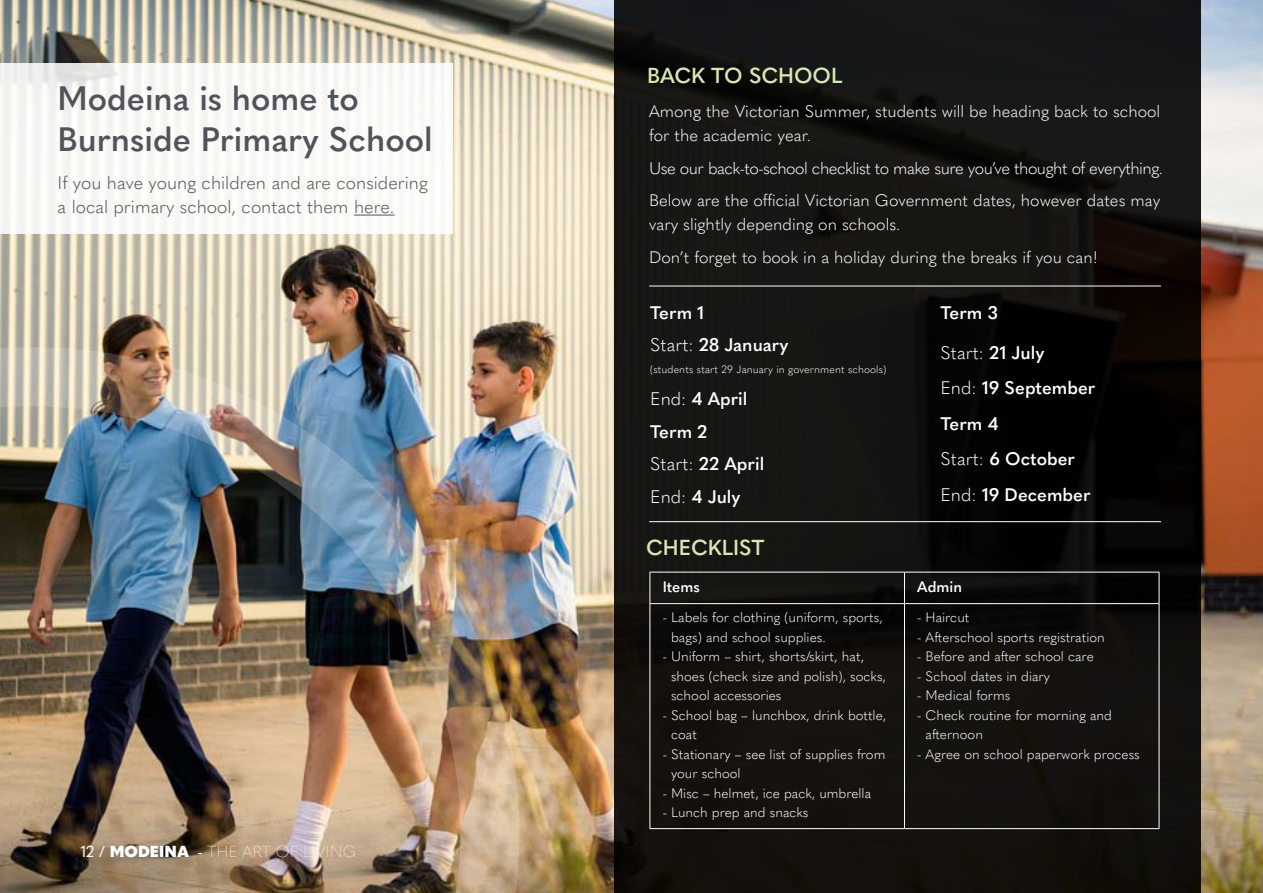
<style>
.page{position:relative;width:1263px;height:893px;background:#fff}
.page>*{position:absolute;margin:0;border:0;box-sizing:border-box;transform-origin:0 0}
.t1{font:600 33.45px/40.2px "Quasimoda";color:#50535a}
.t2{font:600 21.45px "Quasimoda";color:#d7e6b3}
.t3{font:600 18px/32.5px "Quasimoda";color:#fff}
.t4{font:300 18px/24px "Quasimoda";color:#50535a}
.t5{font:300 16.5px/24px "Quasimoda";color:#fff}
.t6{font:300 16.5px/32.5px "Quasimoda";letter-spacing:-.025em;color:#fff}
.t7{font:100 15.75px "Quasimoda";color:#fff}
.t8{font:600 15px "Quasimoda";color:#fff}
.t9{font:300 13.5px/19.5px "Quasimoda";color:#fff}
.t10{font:300 10.5px "Quasimoda";letter-spacing:.01em;color:#fff}
.s1{font-weight:400}
.s2{font-weight:900}
.s3{font-weight:300}
</style>
<div class="page">
<img style="left:0;top:0;width:1263px;height:893px">
<svg style="left:614px;top:0;width:587px;height:893px;background:#12100e"></svg>
<hr style="left:649px;top:521px;width:512px;height:1px;background:#fff">
<hr style="left:649px;top:286px;width:512px;height:1px;background:#fff">
<img style="left:0;top:347px;width:519px;height:546px">
<hr style="left:649px;top:572px;width:255px;height:1px;background:#fff">
<hr style="left:649px;top:572px;width:1px;height:31px;background:#fff">
<hr style="left:904px;top:572px;width:255px;height:1px;background:#fff">
<hr style="left:904px;top:572px;width:1px;height:31px;background:#fff">
<hr style="left:1159px;top:572px;width:1px;height:31px;background:#fff">
<hr style="left:649px;top:603px;width:255px;height:1px;background:#fff">
<hr style="left:649px;top:604px;width:1px;height:224px;background:#fff">
<hr style="left:904px;top:603px;width:255px;height:1px;background:#fff">
<hr style="left:904px;top:604px;width:1px;height:224px;background:#fff">
<hr style="left:1159px;top:604px;width:1px;height:224px;background:#fff">
<hr style="left:649px;top:828px;width:255px;height:1px;background:#fff">
<hr style="left:904px;top:828px;width:255px;height:1px;background:#fff">
<div style="left:0;top:63px;width:453px;height:171px;background:#faf8f5"></div>
<hr style="left:354px;top:215px;width:41px;height:1px;background:#50535a">
<h1 class="t1" style="left:58px;top:76px;width:377px">Modeina is home to<br>Burnside Primary School</h1>
<h3 class="t4" style="left:58px;top:170px;width:372px">If you have young children and are considering a local primary school, contact them here.</h3>
<p class="t7" style="left:81px;top:839px;width:277px"><span class="s1">12 /</span> <span class="s2">MODEINA</span> <span class="s1">-</span> THE ART OF LIVING</p>
<h2 class="t2" style="left:647px;top:59px;width:197px">BACK TO SCHOOL</h2>
<p class="t5" style="left:649px;top:99px;width:513px">Among the Victorian Summer, students will be heading back to school for the academic year.</p>
<p class="t6" style="left:649px;top:151px;width:515px">Use our back-to-school checklist to make sure you’ve thought of everything.<br>Below are the official Victorian Government dates, however dates may</p>
<p class="t5" style="left:649px;top:207px;width:450px;line-height:32.5px">vary slightly depending on schools.<br>Don’t forget to book in a holiday during the breaks if you can!</p>
<h3 class="t3" style="left:650px;top:295px;width:140px">Term 1<br><span class="s3">Start:</span> 28 January</h3>
<p class="t10" style="left:650px;top:361px;width:238px">(students start 29 January in government schools)</p>
<h3 class="t3" style="left:650px;top:381px;width:116px"><span class="s3">End:</span> 4 April<br>Term 2<br><span class="s3">Start:</span> 22 April<br><span class="s3">End:</span> 4 July</h3>
<h3 class="t3" style="left:940px;top:295px;width:59px">Term 3</h3>
<h3 class="t3" style="left:940px;top:333px;width:156px;line-height:35.5px"><span class="s3">Start:</span> 21 July<br><span class="s3">End:</span> 19 September<br>Term 4<br><span class="s3">Start:</span> 6 October<br><span class="s3">End:</span> 19 December</h3>
<h2 class="t2" style="left:646px;top:531px;width:120px">CHECKLIST</h2>
<p class="t8" style="left:663px;top:575px;width:39px">Items</p>
<p class="t8" style="left:917px;top:575px;width:46px">Admin</p>
<p class="t9" style="left:671px;top:607px;width:213px;text-indent:-8px">- Labels for clothing (uniform, sports, bags) and school supplies.</p>
<p class="t9" style="left:671px;top:646px;width:216px;text-indent:-8px">- Uniform – shirt, shorts/skirt, hat, shoes (check size and polish), socks, school accessories</p>
<p class="t9" style="left:671px;top:704px;width:217px;text-indent:-8px">- School bag – lunchbox, drink bottle, coat</p>
<p class="t9" style="left:671px;top:743px;width:216px;text-indent:-8px">- Stationary – see list of supplies from your school</p>
<p class="t9" style="left:663px;top:782px;width:210px">- Misc – helmet, ice pack, umbrella</p>
<p class="t9" style="left:663px;top:802px;width:147px">- Lunch prep and snacks</p>
<p class="t9" style="left:917px;top:607px;width:54px">- Haircut</p>
<p class="t9" style="left:917px;top:626px;width:189px">- Afterschool sports registration</p>
<p class="t9" style="left:917px;top:646px;width:178px">- Before and after school care</p>
<p class="t9" style="left:917px;top:665px;width:134px">- School dates in diary</p>
<p class="t9" style="left:917px;top:685px;width:95px">- Medical forms</p>
<p class="t9" style="left:925px;top:704px;width:188px;text-indent:-8px">- Check routine for morning and afternoon</p>
<p class="t9" style="left:917px;top:743px;width:224px">- Agree on school paperwork process</p>
</div>
